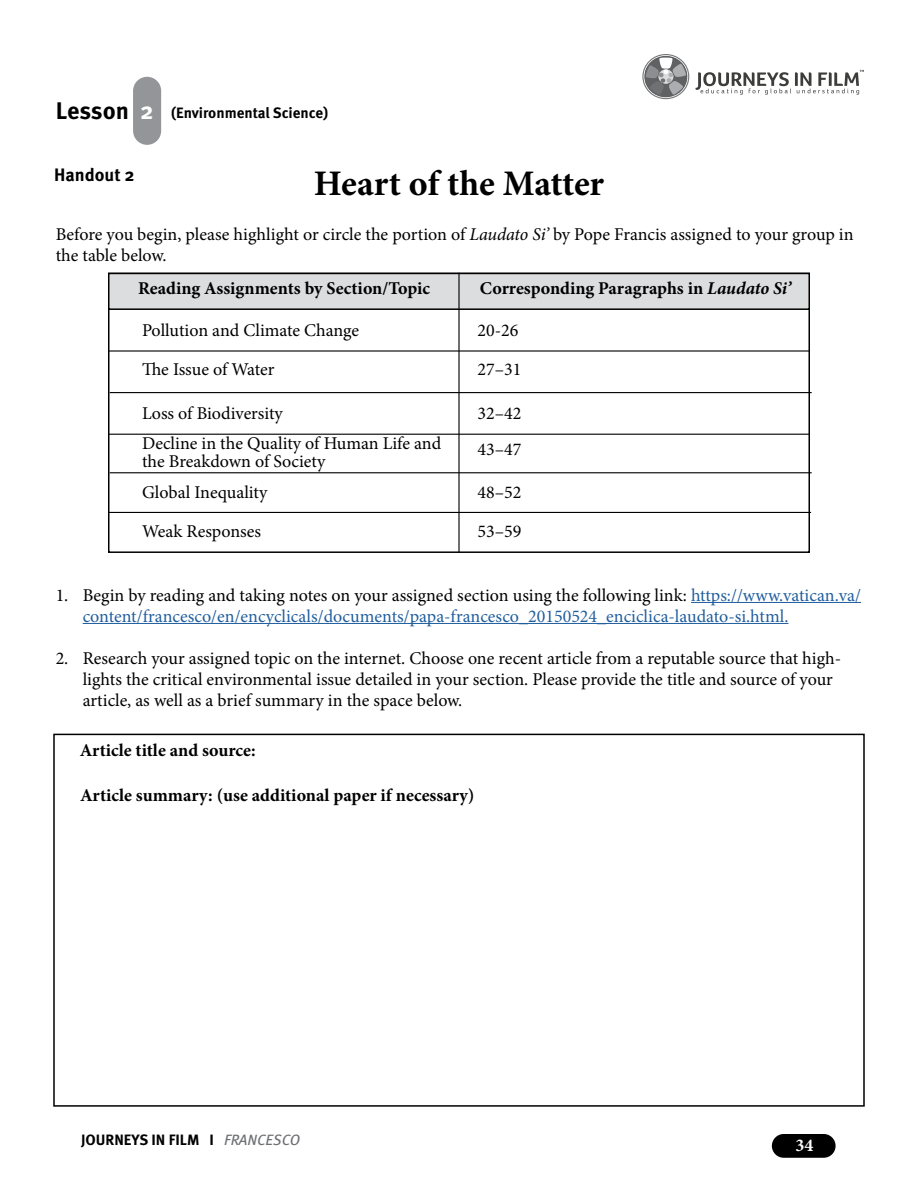
<style>
.page{position:relative;width:918px;height:1188px;background:#fff}
.page>*{position:absolute;margin:0;border:0;box-sizing:border-box;transform-origin:0 0}
.t1{font:700 36px "Minion Pro";letter-spacing:-.005em;color:#000}
.t2{font:700 24px "Meta OT";color:#000}
.t3{font:18px/21px "Minion Pro";color:#000}
.t4{font:18px/21px "Minion Pro";color:#215e9e}
.t5{font:700 18px "Minion Pro";color:#000}
.t6{font:700 18px "Meta OT";color:#000}
.t7{font:700 18px "Minion Pro";color:#fff}
.t8{font:700 15px "Meta OT";color:#000}
.s1{font-size:24px;color:#fff}
.s2{font-style:italic}
.s3{color:#000}
.s4{font-weight:400;font-style:italic;color:#6d6e71}
</style>
<div class="page">
<div style="left:134px;top:78px;width:26px;height:66px;background:#939598;border-radius:13px"></div>
<div style="left:133px;top:77px;width:28px;height:68px;border:2px solid #939598;border-radius:13px"></div>
<svg style="left:642px;top:54px;width:47px;height:45px"></svg>
<svg style="left:695px;top:70px;width:169px;height:25px"></svg>
<div style="left:109px;top:273px;width:700px;height:36px;background:#dcddde"></div>
<div style="left:108px;top:273px;width:702px;height:37px;border:2px solid #000"></div>
<hr style="left:108px;top:350px;width:702px;height:2px;background:#000">
<hr style="left:110px;top:392px;width:702px;height:1px;background:#000">
<hr style="left:108px;top:434px;width:702px;height:1px;background:#000">
<hr style="left:110px;top:472px;width:702px;height:1px;background:#000">
<hr style="left:109px;top:512px;width:702px;height:1px;background:#000">
<hr style="left:458px;top:273px;width:2px;height:280px;background:#000">
<hr style="left:691px;top:602px;width:170px;height:1px;background:#215e9e">
<hr style="left:83px;top:623px;width:705px;height:1px;background:#215e9e">
<div style="left:53px;top:734px;width:812px;height:373px;border:2px solid #000"></div>
<div style="left:773px;top:1135px;width:62px;height:22px;background:#000;border-radius:11px"></div>
<div style="left:772px;top:1134px;width:64px;height:24px;border:2px solid #000;border-radius:11px"></div>
<h2 class="t2" style="left:56px;top:96px;width:75px">Lesson</h2>
<p class="t8" style="left:140px;top:104px;width:189px"><span class="s1">2</span> (Environmental Science)</p>
<p class="t6" style="left:54px;top:163px;width:82px">Handout 2</p>
<h1 class="t1" style="left:314px;top:158px;width:292px">Heart of the Matter</h1>
<p class="t3" style="left:56px;top:224px;width:799px">Before you begin, please highlight or circle the portion of <span class="s2">Laudato Si’</span> by Pope Francis assigned to your group in the table below.</p>
<p class="t5" style="left:138px;top:276px;width:294px">Reading Assignments by Section/Topic</p>
<p class="t5" style="left:480px;top:276px;width:313px">Corresponding Paragraphs in <span class="s2">Laudato Si’</span></p>
<p class="t3" style="left:142px;top:320px;width:219px">Pollution and Climate Change</p>
<p class="t3" style="left:477px;top:320px;width:42px">20-26</p>
<p class="t3" style="left:142px;top:359px;width:134px">The Issue of Water</p>
<p class="t3" style="left:477px;top:359px;width:45px">27–31</p>
<p class="t3" style="left:142px;top:403px;width:142px">Loss of Biodiversity</p>
<p class="t3" style="left:477px;top:403px;width:45px">32–42</p>
<p class="t3" style="left:142px;top:435px;width:301px;line-height:18px">Decline in the Quality of Human Life and the Breakdown of Society</p>
<p class="t3" style="left:477px;top:439px;width:45px">43–47</p>
<p class="t3" style="left:142px;top:482px;width:127px">Global Inequality</p>
<p class="t3" style="left:477px;top:482px;width:45px">48–52</p>
<p class="t3" style="left:142px;top:521px;width:121px">Weak Responses</p>
<p class="t3" style="left:477px;top:521px;width:45px">53–59</p>
<p class="t4" style="left:83px;top:585px;width:780px;text-indent:-27px"><span class="s3">1. Begin by reading and taking notes on your assigned section using the following link:</span> https://www.vatican.va/ content/francesco/en/encyclicals/documents/papa-francesco_20150524_enciclica-laudato-si.html.</p>
<p class="t3" style="left:83px;top:648px;width:760px;text-indent:-27px">2. Research your assigned topic on the internet. Choose one recent article from a reputable source that high&shy;lights the critical environmental issue detailed in your section. Please provide the title and source of your article, as well as a brief summary in the space below.</p>
<p class="t5" style="left:80px;top:737px;width:178px">Article title and source:</p>
<p class="t5" style="left:80px;top:783px;width:396px">Article summary: (use additional paper if necessary)</p>
<p class="t8" style="left:81px;top:1131px;width:221px">JOURNEYS IN FILM I <span class="s4">FRANCESCO</span></p>
<p class="t7" style="left:795px;top:1132px;width:19px">34</p>
</div>
